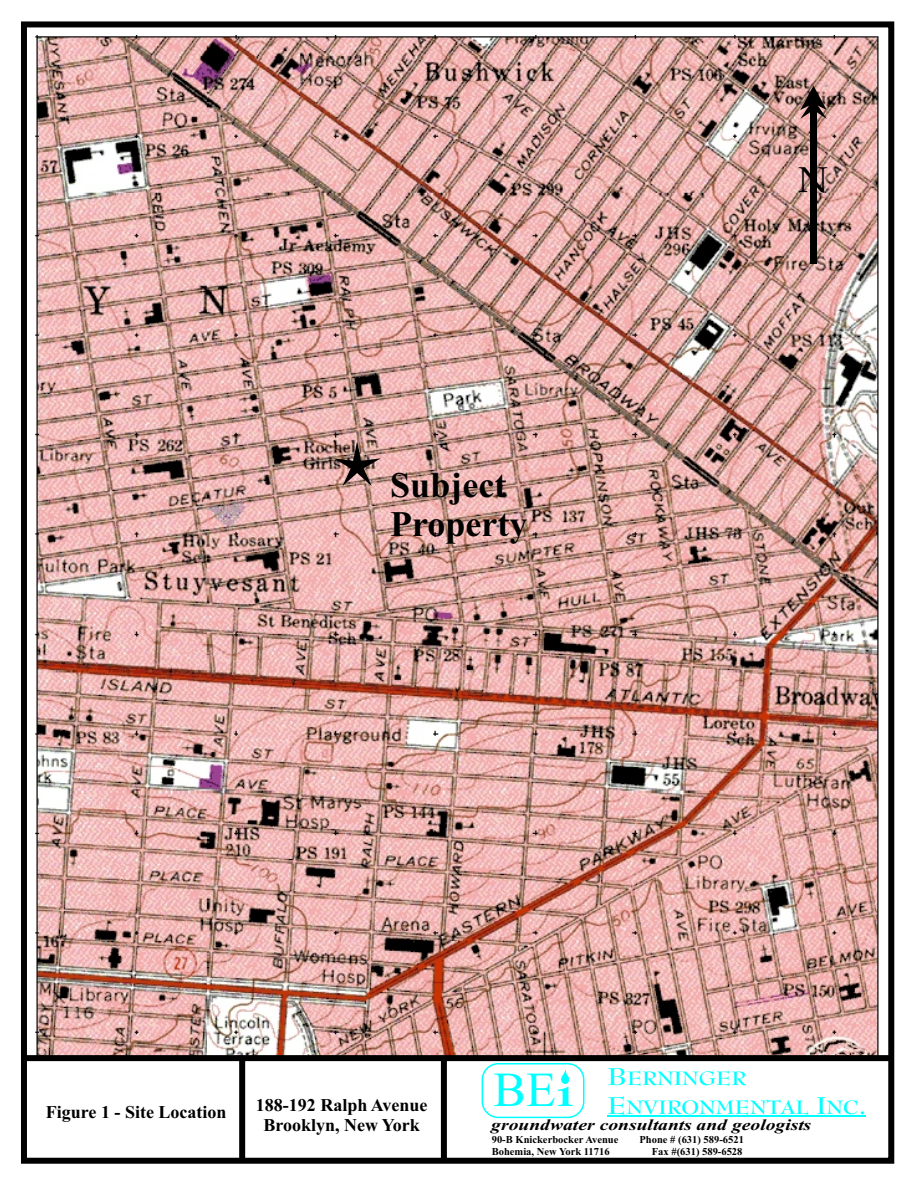
<style>
.page{position:relative;width:918px;height:1188px;background:#fff}
.page>*{position:absolute;margin:0;border:0;box-sizing:border-box;transform-origin:0 0}
.t1{font:700 36px/39.9px "Times New Roman";color:#000}
.t2{font:36px "Book Antiqua";color:#000}
.t3{font:700 19.05px/29px "Bernhard Mod BT";color:#0ff;text-align:center;scale:1.1 1}
.t4{font:700 18px/20px "Times New Roman";color:#000;text-align:center}
.t5{font:italic 700 15.9px "Times New Roman";color:#000;scale:1.24 1}
.t6{font:700 10.5px "Times New Roman";color:#000}
.s1{font-size:23.7px}
</style>
<div class="page">
<div style="left:21px;top:21px;width:873px;height:1143px;border:6px solid #000"></div>
<img style="left:35px;top:36px;width:844px;height:1019px">
<div style="left:24px;top:1055px;width:867px;height:6px;background:#000"></div>
<div style="left:441px;top:1059px;width:6px;height:102px;background:#000"></div>
<div style="left:239px;top:1059px;width:6px;height:101px;background:#000"></div>
<div style="left:811px;top:97px;width:6px;height:167px;background:#000"></div>
<svg style="left:800px;top:86px;width:27px;height:33px"></svg>
<svg style="left:333px;top:441px;width:48px;height:45px;background:#92726b"></svg>
<hr style="left:608px;top:1116px;width:258px;height:1px;background:#0ff">
<div style="left:482px;top:1063px;width:102px;height:55px;border:2px solid #0ff;border-radius:16px"></div>
<svg style="left:561px;top:1069px;width:8px;height:15px"></svg>
<h1 class="t1" style="left:390px;top:468px;width:139px">Subject<br>Property</h1>
<h1 class="t2" style="left:798px;top:166px;width:31px">N</h1>
<h3 class="t4" style="left:46px;top:1104px;width:182px">Figure 1 - Site Location</h3>
<h3 class="t4" style="left:256px;top:1097px;width:173px">188-192 Ralph Avenue<br>Brooklyn, New York</h3>
<h2 class="t3" style="left:493px;top:1065px;width:340px"><span class="s1">B</span>ERNINGER<br><sup>BE</sup><sup>1</sup> <span class="s1">E</span>NVIRONMENTAL <span class="s1">I</span>NC<span class="s1">.</span></h2>
<h3 class="t5" style="left:491px;top:1119px;width:260px">groundwater consultants and geologists</h3>
<p class="t6" style="left:492px;top:1136px;width:128px">90-B Knickerbocker Avenue</p>
<p class="t6" style="left:640px;top:1136px;width:106px">Phone # (631) 589-6521</p>
<p class="t6" style="left:492px;top:1147px;width:119px">Bohemia, New York 11716</p>
<p class="t6" style="left:652px;top:1147px;width:92px">Fax #(631) 589-6528</p>
</div>
